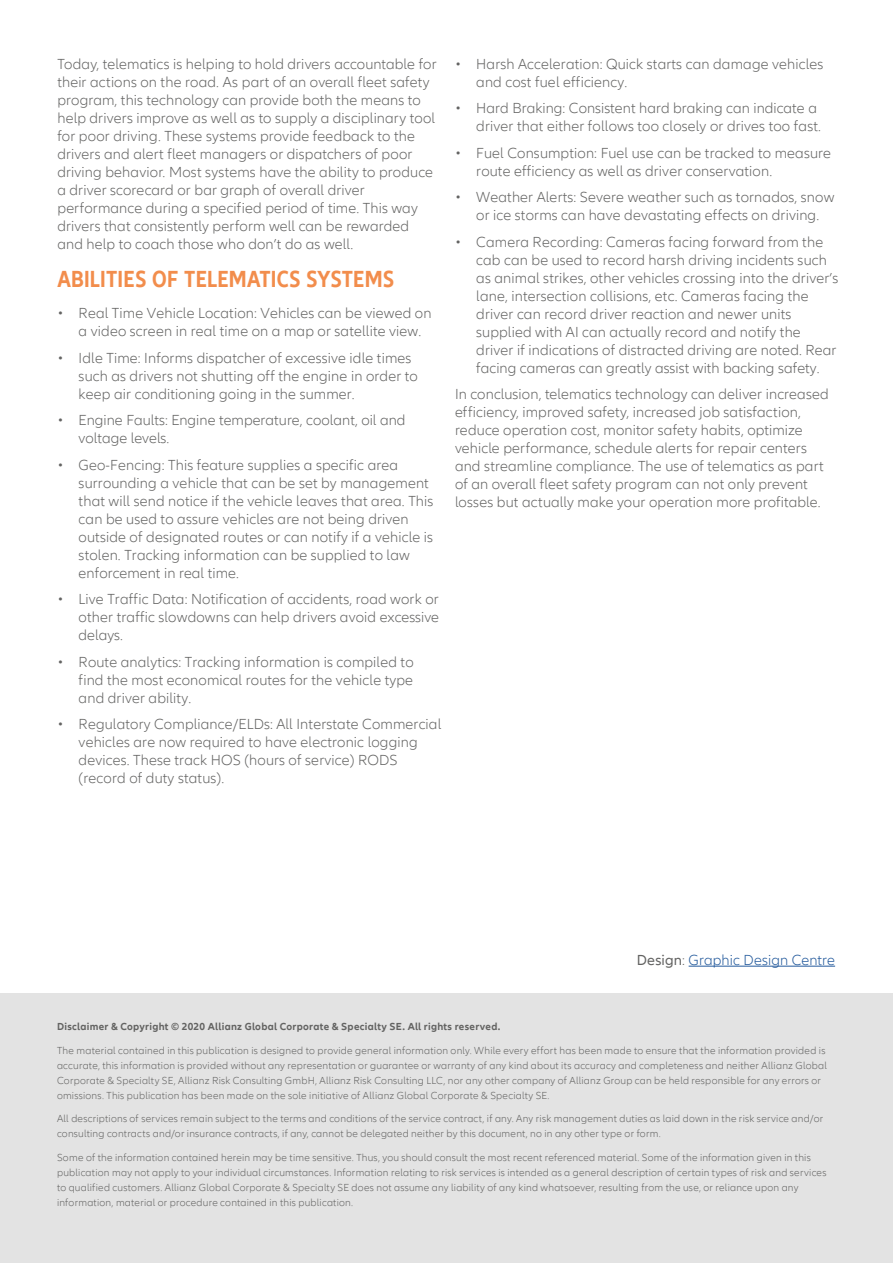
<style>
.page{position:relative;width:893px;height:1263px;background:#fff}
.page>*{position:absolute;margin:0;border:0;box-sizing:border-box;transform-origin:0 0}
.t1{font:700 condensed 24px "Allianz Neo";letter-spacing:.01em;color:#f28d4c}
.t2{font:300 15px/18px "Allianz Neo";letter-spacing:.01em;color:#636362}
.t3{font:300 15px "Allianz Neo";letter-spacing:.005em;color:#245a9c}
.t4{font:300 10.5px/15px "Allianz Neo";letter-spacing:.02em;color:#636362}
.t5{font:700 10.5px "Allianz Neo";letter-spacing:.025em;color:#636362}
.s1{font-weight:400;color:#636362}
.s2{color:#636362}
</style>
<div class="page">
<hr style="left:689px;top:966px;width:146px;height:1px;background:#245a9c">
<div style="left:0;top:993px;width:893px;height:270px;background:#e3e3e3"></div>
<p class="t2" style="left:57px;top:55px;width:381px">Today, telematics is helping to hold drivers accountable for their actions on the road. As part of an overall fleet safety program, this technology can provide both the means to help drivers improve as well as to supply a disciplinary tool for poor driving. These systems provide feedback to the drivers and alert fleet managers or dispatchers of poor driving behavior. Most systems have the ability to produce a driver scorecard or bar graph of overall driver performance during a specified period of time. This way drivers that consistently perform well can be rewarded and help to coach those who don’t do as well.</p>
<h1 class="t1" style="left:57px;top:266px;width:338px">ABILITIES OF TELEMATICS SYSTEMS</h1>
<p class="t2" style="left:79px;top:305px;width:354px;text-indent:-21px">• Real Time Vehicle Location: Vehicles can be viewed on a video screen in real time on a map or satellite view.</p>
<p class="t2" style="left:79px;top:349px;width:341px;text-indent:-21px">• Idle Time: Informs dispatcher of excessive idle times such as drivers not shutting off the engine in order to keep air conditioning going in the summer.</p>
<p class="t2" style="left:79px;top:412px;width:328px;text-indent:-21px">• Engine Faults: Engine temperature, coolant, oil and voltage levels.</p>
<p class="t2" style="left:79px;top:456px;width:356px;text-indent:-21px">• Geo-Fencing: This feature supplies a specific area surrounding a vehicle that can be set by management that will send notice if the vehicle leaves that area. This can be used to assure vehicles are not being driven outside of designated routes or can notify if a vehicle is stolen. Tracking information can be supplied to law enforcement in real time.</p>
<p class="t2" style="left:79px;top:591px;width:362px;text-align:justify;text-indent:-21px">• Live Traffic Data: Notification of accidents, road work or other traffic slowdowns can help drivers avoid excessive delays.</p>
<p class="t2" style="left:79px;top:653px;width:337px;text-align:justify;text-indent:-21px">• Route analytics: Tracking information is compiled to find the most economical routes for the vehicle type and driver ability.</p>
<p class="t2" style="left:79px;top:716px;width:364px;text-indent:-21px">• Regulatory Compliance/ELDs: All Interstate Commercial vehicles are now required to have electronic logging devices. These track HOS (hours of service) RODS (record of duty status).</p>
<p class="t2" style="left:476px;top:55px;width:349px;text-indent:-21px">• Harsh Acceleration: Quick starts can damage vehicles and cost fuel efficiency.</p>
<p class="t2" style="left:455px;top:100px;width:367px;text-align:right">• Hard Braking: Consistent hard braking can indicate a driver that either follows too closely or drives too fast.</p>
<p class="t2" style="left:476px;top:144px;width:356px;text-indent:-21px">• Fuel Consumption: Fuel use can be tracked to measure route efficiency as well as driver conservation.</p>
<p class="t2" style="left:455px;top:189px;width:381px;text-align:center">• Weather Alerts: Severe weather such as tornados, snow or ice storms can have devastating effects on driving.</p>
<p class="t2" style="left:476px;top:233px;width:364px;text-indent:-21px">• Camera Recording: Cameras facing forward from the cab can be used to record harsh driving incidents such as animal strikes, other vehicles crossing into the driver’s lane, intersection collisions, etc. Cameras facing the driver can record driver reaction and newer units supplied with AI can actually record and notify the driver if indications of distracted driving are noted. Rear facing cameras can greatly assist with backing safety.</p>
<p class="t2" style="left:455px;top:386px;width:375px">In conclusion, telematics technology can deliver increased efficiency, improved safety, increased job satisfaction, reduce operation cost, monitor safety habits, optimize vehicle performance, schedule alerts for repair centers and streamline compliance. The use of telematics as part of an overall fleet safety program can not only prevent losses but actually make your operation more profitable.</p>
<p class="t3" style="left:637px;top:951px;width:200px"><span class="s1">Design</span><span class="s2">:</span> Graphic Design Centre</p>
<p class="t5" style="left:57px;top:1021px;width:445px">Disclaimer &amp; Copyright © 2020 Allianz Global Corporate &amp; Specialty SE. All rights reserved.</p>
<p class="t4" style="left:57px;top:1043px;width:771px">The material contained in this publication is designed to provide general information only. While every effort has been made to ensure that the information provided is accurate, this information is provided without any representation or guarantee or warranty of any kind about its accuracy and completeness and neither Allianz Global Corporate &amp; Specialty SE, Allianz Risk Consulting GmbH, Allianz Risk Consulting LLC, nor any other company of Allianz Group can be held responsible for any errors or omissions. This publication has been made on the sole initiative of Allianz Global Corporate &amp; Specialty SE.</p>
<p class="t4" style="left:57px;top:1111px;width:768px">All descriptions of services remain subject to the terms and conditions of the service contract, if any. Any risk management duties as laid down in the risk service and/or consulting contracts and/or insurance contracts, if any, cannot be delegated neither by this document, no in any other type or form.</p>
<p class="t4" style="left:57px;top:1150px;width:771px">Some of the information contained herein may be time sensitive. Thus, you should consult the most recent referenced material. Some of the information given in this publication may not apply to your individual circumstances. Information relating to risk services is intended as a general description of certain types of risk and services to qualified customers. Allianz Global Corporate &amp; Specialty SE does not assume any liability of any kind whatsoever, resulting from the use, or reliance upon any information, material or procedure contained in this publication.</p>
</div>
